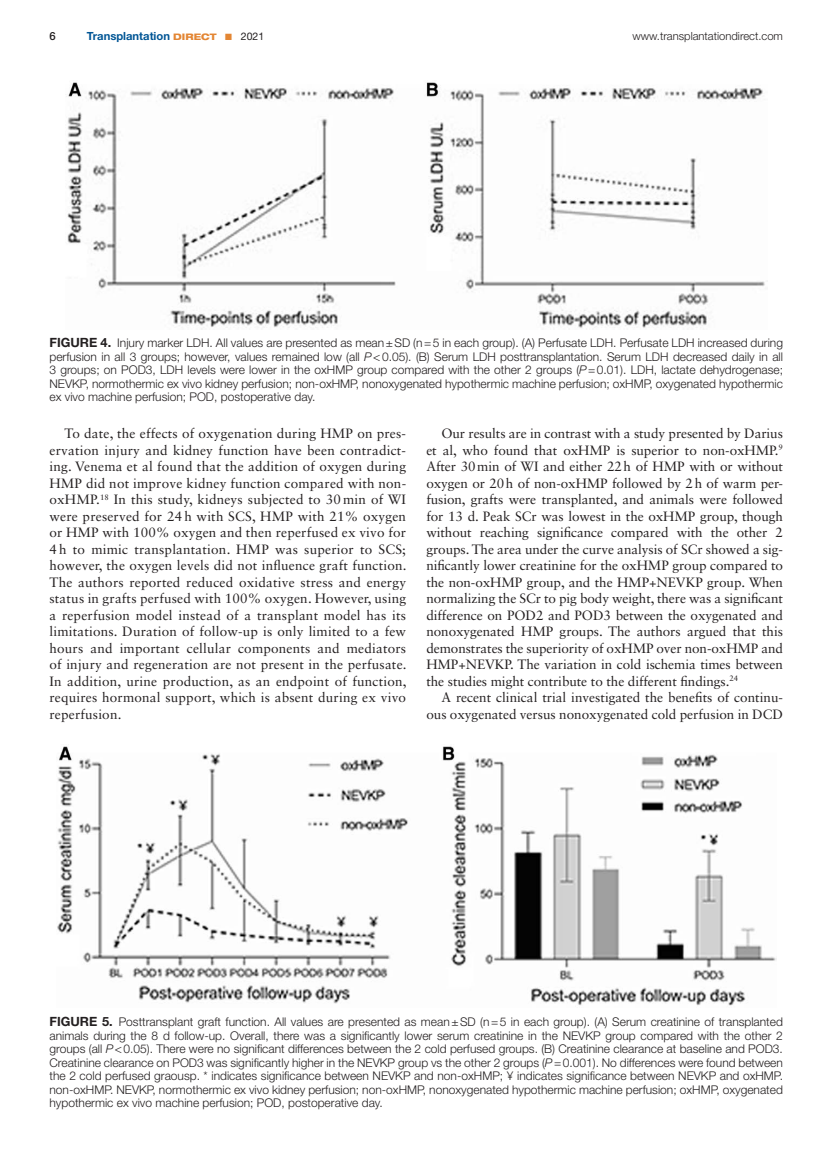
<style>
.page{position:relative;width:837px;height:1161px;background:#fff}
.page>*{position:absolute;margin:0;border:0;box-sizing:border-box;transform-origin:0 0}
.t1{font:13.5px/16.5px "Sabon LT Std";color:#231f20;text-align:justify}
.t2{font:300 12px/13.5px "Helvetica Neue LT Std";color:#231f20;text-align:justify}
.t3{font:300 11.25px "Helvetica Neue LT Std";color:#231f20}
.t4{font:700 11.25px "Helvetica Neue LT Std";color:#005595}
.t5{font:500 11.25px "Helvetica Neue LT Std";color:#231f20}
.s1{font-weight:800;font-stretch:expanded;font-size:9px;color:#e38634}
.s2{color:#e38634}
.s3{font-weight:400;font-size:10.5px;color:#231f20}
.s4{font-weight:700;font-size:12.75px}
.s5{font-style:italic}
</style>
<div class="page">
<img style="left:57px;top:746px;width:719px;height:260px">
<img style="left:67px;top:82px;width:698px;height:247px">
<p class="t5" style="left:50px;top:29px;width:8px">6</p>
<p class="t4" style="left:87px;top:29px;width:179px">Transplantation <span class="s1">DIRECT</span> <span class="s2">■</span> <span class="s3">2021</span></p>
<p class="t3" style="left:633px;top:29px;width:152px">www.transplantationdirect.com</p>
<p class="t2" style="left:50px;top:336px;width:735px"><span class="s4">FIGURE 4.</span> Injury marker LDH. All values are presented as mean±SD (n=5 in each group). (A) Perfusate LDH. Perfusate LDH increased during perfusion in all 3 groups; however, values remained low (all <span class="s5">P</span>&lt;0.05). (B) Serum LDH posttransplantation. Serum LDH decreased daily in all 3 groups; on POD3, LDH levels were lower in the oxHMP group compared with the other 2 groups (<span class="s5">P</span>=0.01). LDH, lactate dehydrogenase; NEVKP, normothermic ex vivo kidney perfusion; non-oxHMP, nonoxygenated hypothermic machine perfusion; oxHMP, oxygenated hypothermic ex vivo machine perfusion; POD, postoperative day.</p>
<p class="t1" style="left:49px;top:425px;width:359px;text-indent:15px">To date, the effects of oxygenation during HMP on pres&shy;ervation injury and kidney function have been contradict&shy;ing. Venema et al found that the addition of oxygen during HMP did not improve kidney function compared with non&shy;oxHMP.<sup>18</sup> In this study, kidneys subjected to 30 min of WI were preserved for 24 h with SCS, HMP with 21% oxygen or HMP with 100% oxygen and then reperfused ex vivo for 4 h to mimic transplantation. HMP was superior to SCS; however, the oxygen levels did not influence graft function.<br>The authors reported reduced oxidative stress and energy status in grafts perfused with 100% oxygen. However, using a reperfusion model instead of a transplant model has its limitations. Duration of follow-up is only limited to a few hours and important cellular components and mediators of injury and regeneration are not present in the perfusate.<br>In addition, urine production, as an endpoint of function, requires hormonal support, which is absent during ex vivo reperfusion.</p>
<p class="t1" style="left:426px;top:425px;width:358px;text-indent:15px">Our results are in contrast with a study presented by Darius et al, who found that oxHMP is superior to non-oxHMP.<sup>9<br></sup>After 30min of WI and either 22h of HMP with or without oxygen or 20h of non-oxHMP followed by 2h of warm per&shy;fusion, grafts were transplanted, and animals were followed for 13 d. Peak SCr was lowest in the oxHMP group, though without reaching significance compared with the other 2 groups. The area under the curve analysis of SCr showed a sig&shy;nificantly lower creatinine for the oxHMP group compared to the non-oxHMP group, and the HMP+NEVKP group. When normalizing the SCr to pig body weight, there was a significant difference on POD2 and POD3 between the oxygenated and nonoxygenated HMP groups. The authors argued that this demonstrates the superiority of oxHMP over non-oxHMP and HMP+NEVKP. The variation in cold ischemia times between the studies might contribute to the different findings.<sup>24</sup></p>
<p class="t1" style="left:426px;top:689px;width:358px;text-align:right">A recent clinical trial investigated the benefits of continu&shy;ous oxygenated versus nonoxygenated cold perfusion in DCD</p>
<p class="t2" style="left:50px;top:1015px;width:735px"><span class="s4">FIGURE 5.</span> Posttransplant graft function. All values are presented as mean±SD (n=5 in each group). (A) Serum creatinine of transplanted animals during the 8 d follow-up. Overall, there was a significantly lower serum creatinine in the NEVKP group compared with the other 2 groups (all <span class="s5">P</span>&lt;0.05). There were no significant differences between the 2 cold perfused groups. (B) Creatinine clearance at baseline and POD3.<br>Creatinine clearance on POD3 was significantly higher in the NEVKP group vs the other 2 groups (<span class="s5">P</span>=0.001). No differences were found between the 2 cold perfused graousp. * indicates significance between NEVKP and non-oxHMP; ¥ indicates significance between NEVKP and oxHMP. non-oxHMP. NEVKP, normothermic ex vivo kidney perfusion; non-oxHMP, nonoxygenated hypothermic machine perfusion; oxHMP, oxygenated hypothermic ex vivo machine perfusion; POD, postoperative day.</p>
</div>
